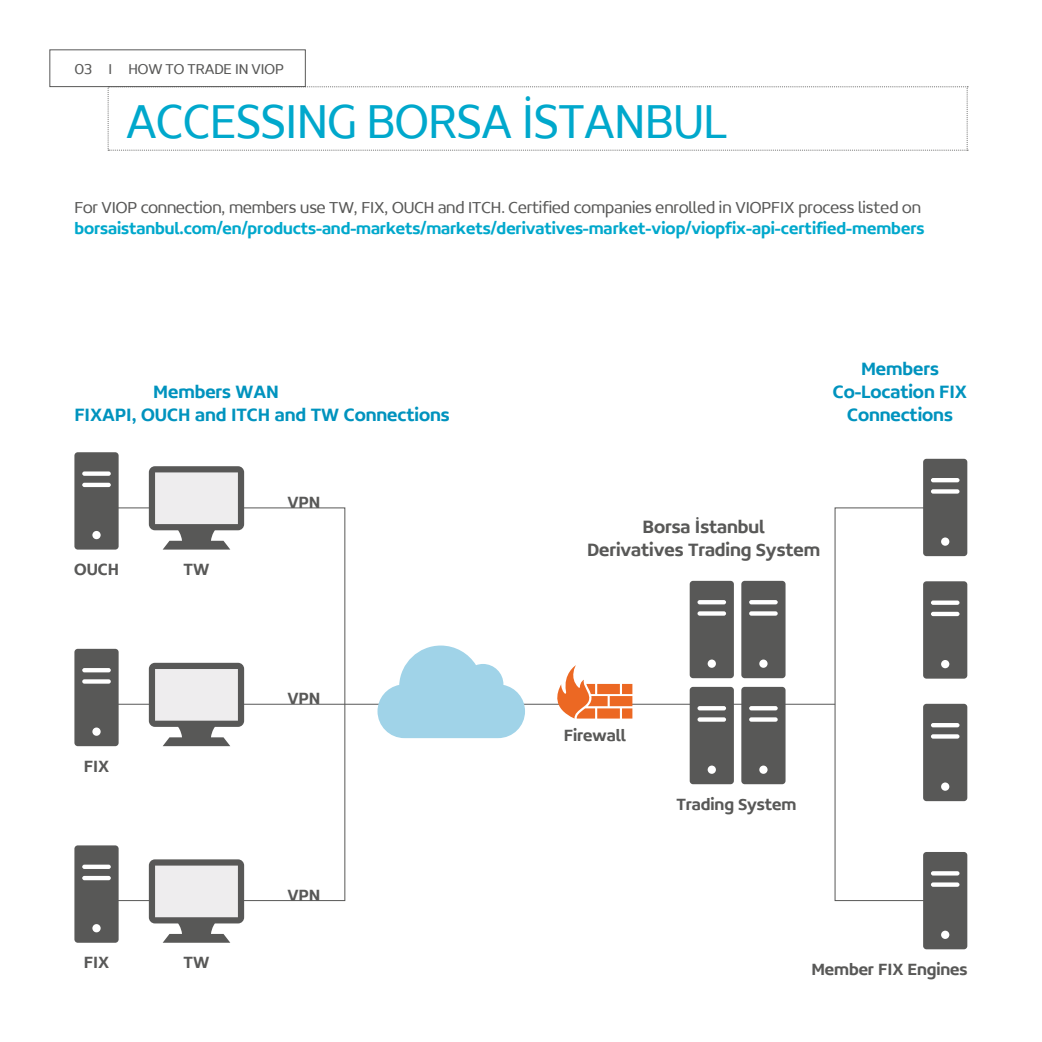
<style>
.page{position:relative;width:1042px;height:1042px;background:#fff}
.page>*{position:absolute;margin:0;border:0;box-sizing:border-box;transform-origin:0 0}
.t1{font:300 52.5px "Concord";letter-spacing:-.005em;color:#00a8cc;scale:.9 1}
.t2{font:500 19.25px/23.1px "Concord";letter-spacing:-.005em;color:#0093be;scale:.95 1}
.t3{font:500 19.25px/23.1px "Concord";letter-spacing:-.005em;color:#585857;text-align:center;scale:.95 1}
.t4{font:500 17.5px "Concord";letter-spacing:-.005em;color:#00a8cc;scale:.95 1}
.t5{font:300 17.5px "Concord";color:#585857;scale:.95 1}
.t6{font:500 17.5px "Concord";letter-spacing:-.005em;color:#585857;scale:.95 1}
.t7{font:300 15.75px "Concord";letter-spacing:-.005em;color:#585857;scale:.95 1}
</style>
<div class="page">
<hr style="left:438px;top:704px;width:397px;height:1px;background:#585857">
<hr style="left:104px;top:704px;width:314px;height:1px;background:#585857">
<svg style="left:108px;top:86px;width:860px;height:65px"></svg>
<div style="left:50px;top:50px;width:255px;height:37px;border:1px solid #585857"></div>
<svg style="left:149px;top:466px;width:95px;height:83px;background:#bebdbe"></svg>
<svg style="left:74px;top:452px;width:45px;height:97px;background:#666665"></svg>
<svg style="left:690px;top:581px;width:44px;height:97px;background:#646463"></svg>
<svg style="left:690px;top:687px;width:44px;height:97px;background:#646463"></svg>
<svg style="left:741px;top:581px;width:44px;height:97px;background:#646464"></svg>
<svg style="left:741px;top:687px;width:44px;height:97px;background:#646464"></svg>
<svg style="left:923px;top:459px;width:44px;height:97px;background:#646463"></svg>
<svg style="left:923px;top:852px;width:44px;height:97px;background:#646463"></svg>
<svg style="left:923px;top:581px;width:44px;height:97px;background:#646463"></svg>
<svg style="left:923px;top:704px;width:44px;height:97px;background:#646463"></svg>
<svg style="left:149px;top:663px;width:95px;height:83px;background:#bebdbd"></svg>
<svg style="left:74px;top:649px;width:45px;height:97px;background:#666665"></svg>
<svg style="left:149px;top:859px;width:95px;height:84px;background:#bebdbe"></svg>
<svg style="left:74px;top:845px;width:45px;height:98px;background:#676766"></svg>
<svg style="left:552px;top:665px;width:80px;height:53px"></svg>
<svg style="left:377px;top:645px;width:148px;height:93px"></svg>
<p class="t7" style="left:74px;top:60px;width:222px">03 I HOW TO TRADE IN VIOP</p>
<h1 class="t1" style="left:126px;top:90px;width:669px">ACCESSING BORSA İSTANBUL</h1>
<p class="t5" style="left:74px;top:197px;width:892px">For VIOP connection, members use TW, FIX, OUCH and ITCH. Certified companies enrolled in VIOPFIX process listed on</p>
<p class="t4" style="left:74px;top:218px;width:896px">borsaistanbul.com/en/products-and-markets/markets/derivatives-market-viop/viopfix-api-certified-members</p>
<p class="t2" style="left:74px;top:380px;width:396px;text-indent:79px">Members WAN<br>FIXAPI, OUCH and ITCH and TW Connections</p>
<p class="t6" style="left:74px;top:559px;width:49px">OUCH</p>
<p class="t6" style="left:184px;top:559px;width:29px">TW</p>
<p class="t6" style="left:84px;top:755px;width:28px">FIX</p>
<p class="t6" style="left:84px;top:952px;width:28px">FIX</p>
<p class="t6" style="left:184px;top:952px;width:29px">TW</p>
<p class="t6" style="left:287px;top:491px;width:36px">VPN</p>
<p class="t6" style="left:287px;top:688px;width:36px">VPN</p>
<p class="t6" style="left:287px;top:884px;width:36px">VPN</p>
<p class="t2" style="left:833px;top:357px;width:143px;text-align:center">Members<br>Co-Location FIX<br>Connections</p>
<p class="t3" style="left:587px;top:515px;width:247px">Borsa İstanbul<br>Derivatives Trading System</p>
<p class="t6" style="left:564px;top:725px;width:67px">Firewall</p>
<p class="t6" style="left:676px;top:793px;width:128px">Trading System</p>
<p class="t6" style="left:811px;top:959px;width:166px">Member FIX Engines</p>
</div>
